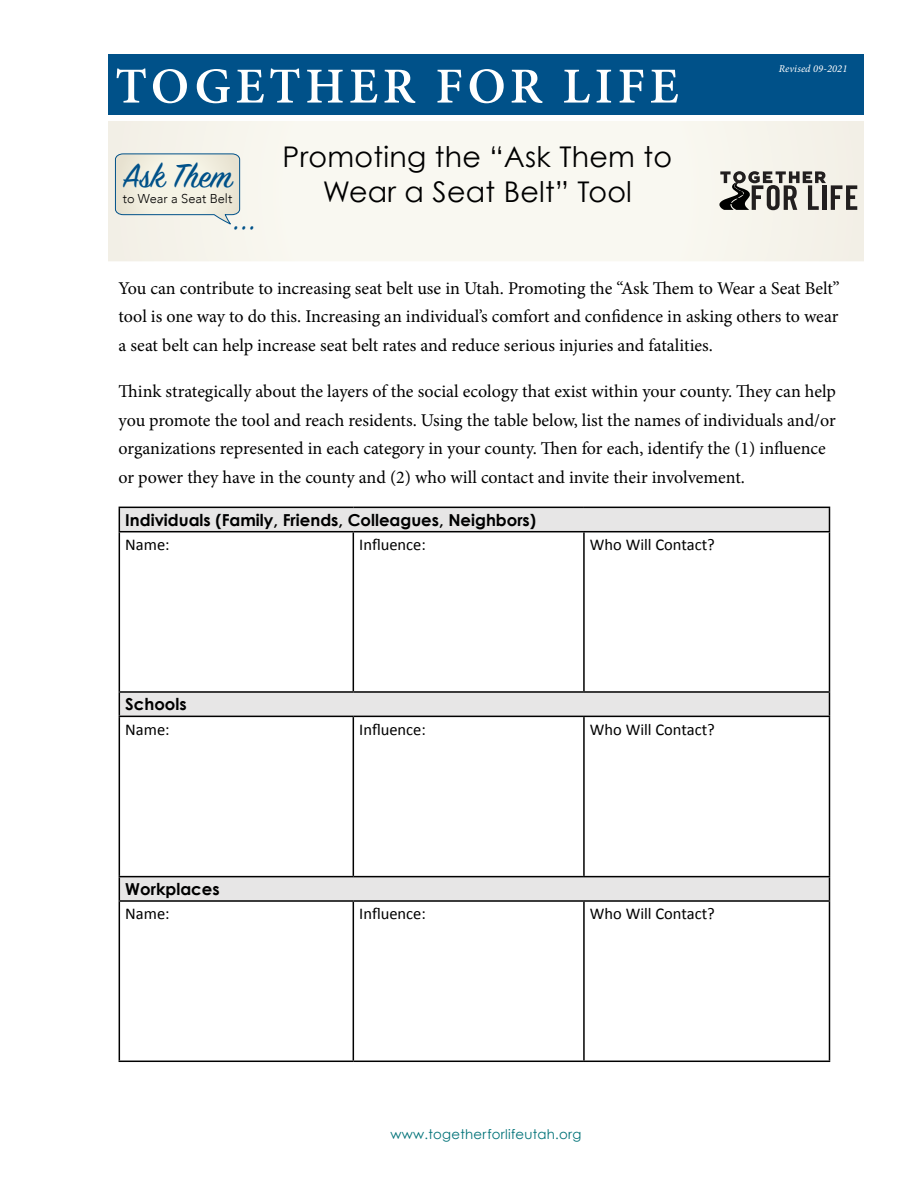
<style>
.page{position:relative;width:918px;height:1188px;background:#fff}
.page>*{position:absolute;margin:0;border:0;box-sizing:border-box;transform-origin:0 0}
.t1{font:37.35px "Sign Painter House Script";color:#005189}
.t2{font:35.4px "Sign Painter House Script";color:#005189}
.Main_copy{font:28.5px/34.5px "Century Gothic";letter-spacing:.01em;color:#000;text-align:center}
.Normal1{font:18px/28.5px "Minion Pro";color:#000;text-align:justify}
.t3{font:16.5px "Calibri";color:#000}
.t4{font:700 16.5px "Century Gothic";color:#000}
.t5{font:13.35px "Century Gothic";letter-spacing:.02em;color:#007278}
.t6{font:300 12.9px "Avenir";color:#000}
.Main_copy-2{font:italic 10.5px "Minion Pro";letter-spacing:.01em;color:#fff}
</style>
<div class="page">
<div style="left:108px;top:54px;width:756px;height:60px;background:#005189"></div>
<svg style="left:117px;top:69px;width:561px;height:34px"></svg>
<div style="left:109px;top:122px;width:754px;height:139px;background:#f9f8f1"></div>
<div style="left:108px;top:121px;width:756px;height:140px;border:2px solid #fff"></div>
<svg style="left:120px;top:508px;width:709px;height:392px"></svg>
<hr style="left:583px;top:717px;width:2px;height:159px;background:#000">
<hr style="left:583px;top:902px;width:2px;height:159px;background:#000">
<hr style="left:353px;top:532px;width:1px;height:159px;background:#000">
<hr style="left:353px;top:717px;width:1px;height:159px;background:#000">
<hr style="left:353px;top:902px;width:1px;height:159px;background:#000">
<hr style="left:583px;top:532px;width:2px;height:159px;background:#000">
<hr style="left:119px;top:507px;width:234px;height:1px;background:#000">
<svg style="left:119px;top:508px;width:1px;height:23px"></svg>
<hr style="left:353px;top:507px;width:231px;height:1px;background:#000">
<hr style="left:584px;top:507px;width:246px;height:1px;background:#000">
<svg style="left:829px;top:508px;width:1px;height:23px"></svg>
<hr style="left:119px;top:531px;width:234px;height:1px;background:#000">
<hr style="left:353px;top:531px;width:231px;height:1px;background:#000">
<hr style="left:584px;top:531px;width:246px;height:1px;background:#000">
<hr style="left:119px;top:532px;width:1px;height:159px;background:#000">
<hr style="left:829px;top:532px;width:1px;height:159px;background:#000">
<hr style="left:119px;top:717px;width:1px;height:159px;background:#000">
<hr style="left:829px;top:717px;width:1px;height:159px;background:#000">
<hr style="left:119px;top:902px;width:1px;height:159px;background:#000">
<hr style="left:829px;top:902px;width:1px;height:159px;background:#000">
<hr style="left:119px;top:691px;width:234px;height:2px;background:#000">
<svg style="left:119px;top:693px;width:1px;height:23px"></svg>
<hr style="left:353px;top:691px;width:231px;height:2px;background:#000">
<hr style="left:584px;top:691px;width:246px;height:2px;background:#000">
<svg style="left:829px;top:693px;width:1px;height:23px"></svg>
<hr style="left:119px;top:716px;width:234px;height:1px;background:#000">
<hr style="left:353px;top:716px;width:231px;height:1px;background:#000">
<hr style="left:584px;top:716px;width:246px;height:1px;background:#000">
<hr style="left:119px;top:876px;width:234px;height:1px;background:#000">
<svg style="left:119px;top:877px;width:1px;height:23px"></svg>
<hr style="left:353px;top:876px;width:231px;height:1px;background:#000">
<hr style="left:584px;top:876px;width:246px;height:1px;background:#000">
<svg style="left:829px;top:877px;width:1px;height:23px"></svg>
<hr style="left:119px;top:900px;width:234px;height:2px;background:#000">
<hr style="left:353px;top:900px;width:231px;height:2px;background:#000">
<hr style="left:584px;top:900px;width:246px;height:2px;background:#000">
<hr style="left:119px;top:1061px;width:234px;height:1px;background:#000">
<hr style="left:353px;top:1061px;width:231px;height:1px;background:#000">
<hr style="left:584px;top:1061px;width:246px;height:1px;background:#000">
<svg style="left:719px;top:171px;width:138px;height:39px"></svg>
<svg style="left:115px;top:153px;width:125px;height:73px"></svg>
<p class="t1" style="left:123px;top:153px;width:111px">Ask Them</p>
<p class="t6" style="left:123px;top:191px;width:111px">to Wear a Seat Belt</p>
<p class="t2" style="left:233px;top:197px;width:25px">...</p>
<p class="Main_copy" style="left:283px;top:140px;width:391px">Promoting the “Ask Them to<br>Wear a Seat Belt” Tool</p>
<p class="Main_copy-2" style="left:779px;top:62px;width:70px">Revised 09-2021</p>
<p class="Normal1" style="left:119px;top:274px;width:723px">You can contribute to increasing seat belt use in Utah. Promoting the “Ask Them to Wear a Seat Belt” tool is one way to do this. Increasing an individual’s comfort and confidence in asking others to wear a seat belt can help increase seat belt rates and reduce serious injuries and fatalities.</p>
<p class="Normal1" style="left:119px;top:377px;width:719px;text-align:left">Think strategically about the layers of the social ecology that exist within your county. They can help you promote the tool and reach residents. Using the table below, list the names of individuals and/or organizations represented in each category in your county. Then for each, identify the (1) influence or power they have in the county and (2) who will contact and invite their involvement.</p>
<p class="t4" style="left:125px;top:509px;width:412px">Individuals (Family, Friends, Colleagues, Neighbors)</p>
<p class="t3" style="left:125px;top:534px;width:46px">Name:</p>
<p class="t3" style="left:359px;top:534px;width:68px">Influence:</p>
<p class="t3" style="left:590px;top:534px;width:126px">Who Will Contact?</p>
<p class="t4" style="left:125px;top:694px;width:63px">Schools</p>
<p class="t3" style="left:125px;top:719px;width:46px">Name:</p>
<p class="t3" style="left:359px;top:719px;width:68px">Influence:</p>
<p class="t3" style="left:590px;top:719px;width:126px">Who Will Contact?</p>
<p class="t4" style="left:125px;top:879px;width:96px">Workplaces</p>
<p class="t3" style="left:125px;top:903px;width:46px">Name:</p>
<p class="t3" style="left:359px;top:903px;width:68px">Influence:</p>
<p class="t3" style="left:590px;top:903px;width:126px">Who Will Contact?</p>
<p class="t5" style="left:391px;top:1126px;width:193px">www.togetherforlifeutah.org</p>
</div>
